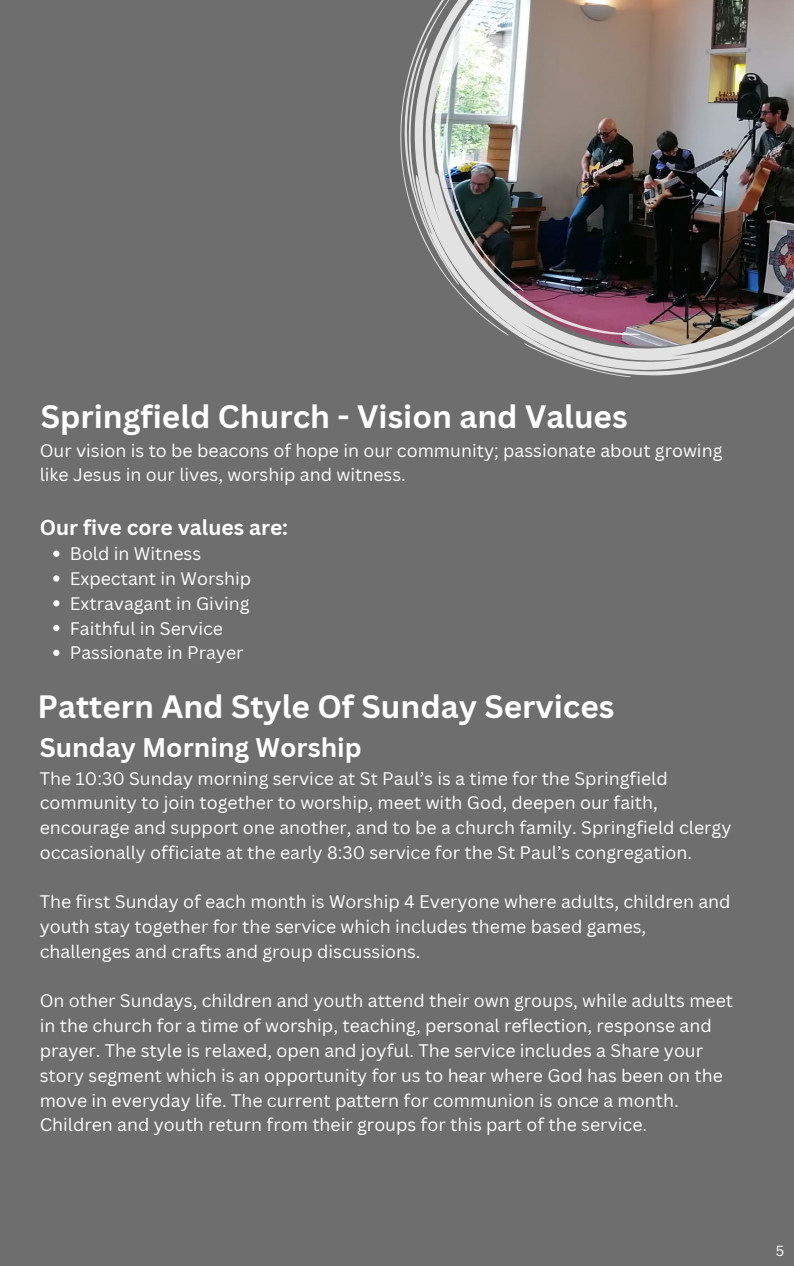
<style>
.page{position:relative;width:794px;height:1266px;background:#fff}
.page>*{position:absolute;margin:0;border:0;box-sizing:border-box;transform-origin:0 0}
.t1{font:700 31.5px "Canva Sans";color:#fff}
.t2{font:700 26.25px "Canva Sans";color:#fff}
.t3{font:700 21px "Canva Sans";color:#fff}
.t4{font:17.7px/24.8px "Canva Sans";color:#fff}
.t5{font:14.25px "Canva Sans";color:#fff}
</style>
<div class="page">
<div style="left:0;top:0;width:793px;height:1266px;background:#6e6e6e"></div>
<svg style="left:400px;top:0;width:386px;height:172px;background:#908076"></svg>
<svg style="left:403px;top:0;width:194px;height:48px"></svg>
<img style="left:403px;top:48px;width:390px;height:328px">
<svg style="left:53px;top:550px;width:6px;height:7px"></svg>
<svg style="left:53px;top:575px;width:6px;height:6px"></svg>
<svg style="left:53px;top:600px;width:6px;height:6px"></svg>
<svg style="left:53px;top:625px;width:6px;height:6px"></svg>
<svg style="left:53px;top:650px;width:6px;height:6px"></svg>
<h1 class="t1" style="left:41px;top:394px;width:588px">Springfield Church - Vision and Values</h1>
<p class="t4" style="left:40px;top:437px;width:683px">Our vision is to be beacons of hope in our community; passionate about growing like Jesus in our lives, worship and witness.</p>
<p class="t3" style="left:40px;top:512px;width:250px">Our five core values are:</p>
<p class="t4" style="left:70px;top:541px;width:183px">Bold in Witness<br>Expectant in Worship<br>Extravagant in Giving<br>Faithful in Service<br>Passionate in Prayer</p>
<h1 class="t1" style="left:38px;top:684px;width:578px">Pattern And Style Of Sunday Services</h1>
<h2 class="t2" style="left:40px;top:729px;width:323px">Sunday Morning Worship</h2>
<p class="t4" style="left:40px;top:765px;width:692px">The 10:30 Sunday morning service at St Paul’s is a time for the Springfield community to join together to worship, meet with God, deepen our faith, encourage and support one another, and to be a church family. Springfield clergy occasionally officiate at the early 8:30 service for the St Paul’s congregation.</p>
<p class="t4" style="left:40px;top:889px;width:692px">The first Sunday of each month is Worship 4 Everyone where adults, children and youth stay together for the service which includes theme based games, challenges and crafts and group discussions.</p>
<p class="t4" style="left:40px;top:988px;width:694px">On other Sundays, children and youth attend their own groups, while adults meet in the church for a time of worship, teaching, personal reflection, response and prayer. The style is relaxed, open and joyful. The service includes a Share your story segment which is an opportunity for us to hear where God has been on the move in everyday life. The current pattern for communion is once a month.<br>Children and youth return from their groups for this part of the service.</p>
<p class="t5" style="left:775px;top:1240px;width:10px">5</p>
</div>
